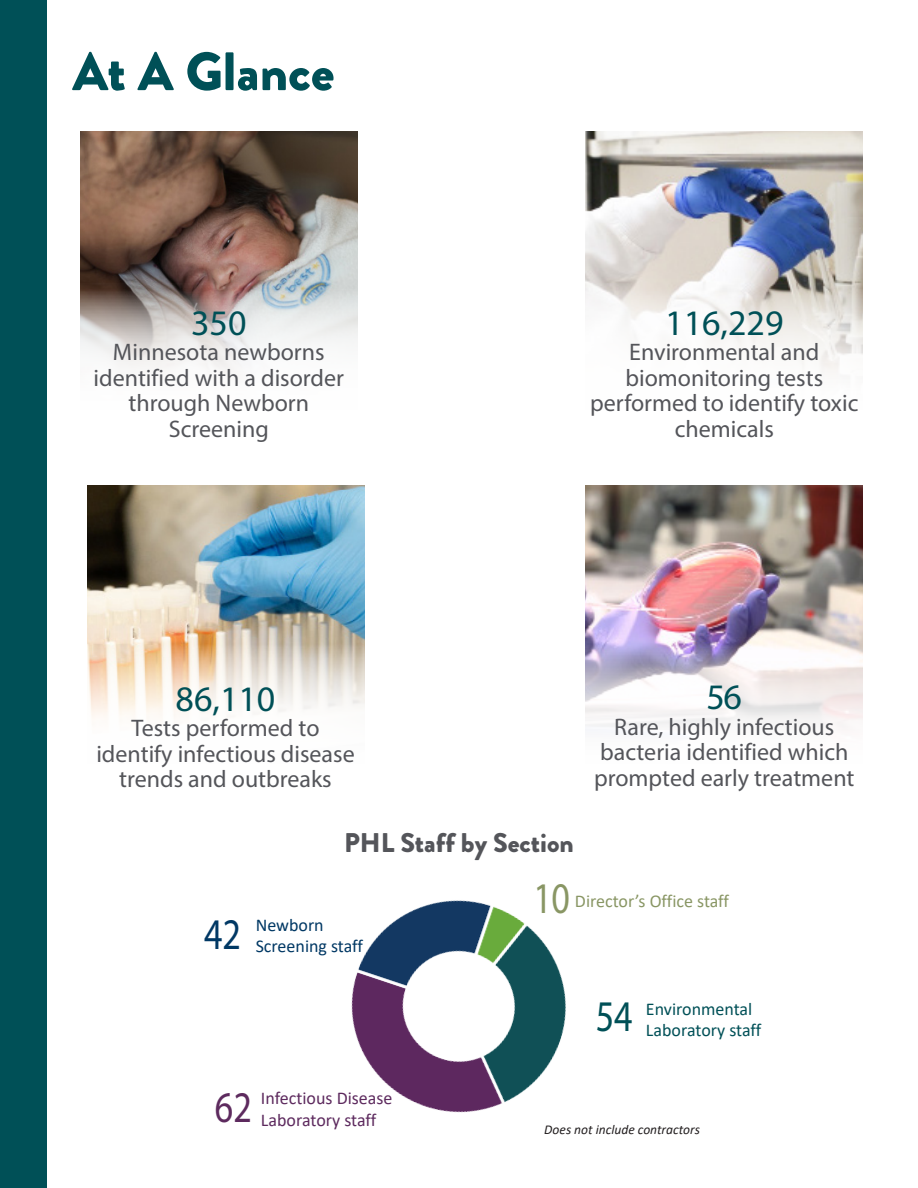
<style>
.page{position:relative;width:918px;height:1188px;background:#fff}
.page>*{position:absolute;margin:0;border:0;box-sizing:border-box;transform-origin:0 0}
.t1{font:900 54px "Brandon Grotesque";color:#005057}
.t2{font:43.95px "Myriad Pro";color:#899664;scale:.82 1}
.t3{font:43.95px "Myriad Pro";color:#003864;scale:.82 1}
.t4{font:43.95px "Myriad Pro";color:#5d2a5e;scale:.82 1}
.t5{font:43.95px "Myriad Pro";color:#005057;scale:.82 1}
.t6{font:36px "Myriad Pro";color:#005057}
.t7{font:900 27px "Brandon Grotesque";color:#54555a}
.t8{font:24px/25.5px "Myriad Pro";color:#54555a;text-align:center}
.t9{font:18px/21.6px "Calibri";color:#5d2a5e}
.t10{font:18px/21.6px "Calibri";color:#005057}
.t11{font:18px "Calibri";color:#899664}
.t12{font:18px/21.6px "Calibri";color:#003864}
.t13{font:italic 13.5px "Calibri";color:#231f20}
</style>
<div class="page">
<div style="left:0;top:0;width:47px;height:1188px;background:#005057"></div>
<img style="left:80px;top:131px;width:277px;height:152px">
<img style="left:87px;top:486px;width:277px;height:151px">
<svg style="left:80px;top:283px;width:278px;height:90px"></svg>
<svg style="left:87px;top:637px;width:278px;height:81px"></svg>
<img style="left:586px;top:131px;width:277px;height:152px">
<img style="left:586px;top:486px;width:277px;height:151px">
<svg style="left:585px;top:283px;width:278px;height:90px;fill:#f8f7f6"></svg>
<svg style="left:585px;top:637px;width:278px;height:93px"></svg>
<img style="left:351px;top:900px;width:215px;height:213px">
<h2 class="t1" style="left:72px;top:33px;width:264px">At A Glance</h2>
<p class="t6" style="left:191px;top:301px;width:57px">350</p>
<p class="t8" style="left:94px;top:339px;width:252px">Minnesota newborns identified with a disorder through Newborn<br>Screening</p>
<p class="t6" style="left:176px;top:676px;width:101px">86,110</p>
<p class="t8" style="left:96px;top:715px;width:260px">Tests performed to identify infectious disease trends and outbreaks</p>
<p class="t6" style="left:665px;top:301px;width:120px">116,229</p>
<p class="t8" style="left:590px;top:339px;width:270px">Environmental and biomonitoring tests performed to identify toxic chemicals</p>
<p class="t6" style="left:707px;top:675px;width:37px">56</p>
<p class="t8" style="left:594px;top:714px;width:262px">Rare, highly infectious bacteria identified which prompted early treatment</p>
<h3 class="t7" style="left:344px;top:823px;width:231px">PHL Staff by Section</h3>
<p class="t2" style="left:534px;top:871px;width:46px">10</p>
<p class="t11" style="left:575px;top:888px;width:156px">Director’s Office staff</p>
<p class="t3" style="left:204px;top:907px;width:47px">42</p>
<p class="t12" style="left:256px;top:913px;width:109px">Newborn<br>Screening staff</p>
<p class="t4" style="left:215px;top:1080px;width:47px">62</p>
<p class="t9" style="left:261px;top:1087px;width:133px">Infectious Disease<br>Laboratory staff</p>
<p class="t5" style="left:596px;top:990px;width:47px">54</p>
<p class="t10" style="left:646px;top:998px;width:117px">Environmental<br>Laboratory staff</p>
<p class="t13" style="left:544px;top:1120px;width:157px">Does not include contractors</p>
</div>
